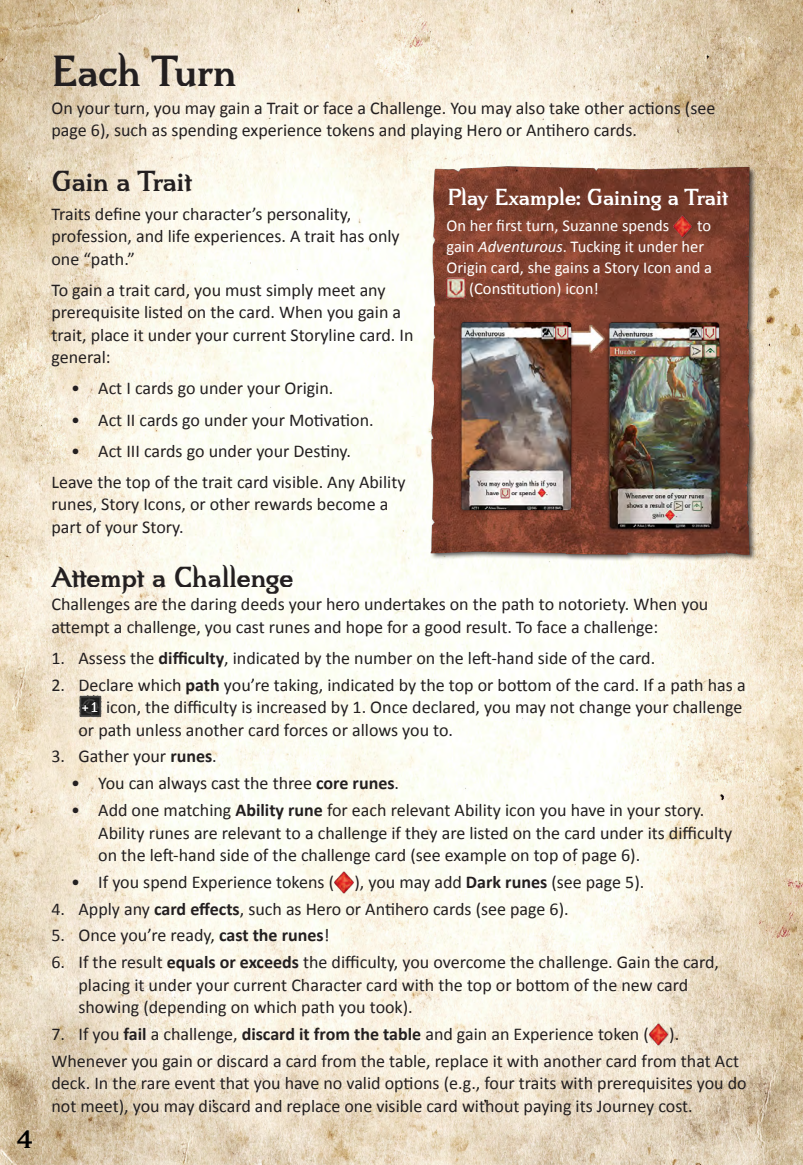
<style>
.page{position:relative;width:803px;height:1165px;background:#fff}
.page>*{position:absolute;margin:0;border:0;box-sizing:border-box;transform-origin:0 0}
.t1{font:700 45px "Eulipia";color:#231f20}
.t2{font:700 30px "Eulipia";color:#231f20}
.t3{font:700 27px "Eulipia";color:#000}
.t4{font:700 24px "Eulipia";color:#fff}
.t5{font:18px/22.5px "Calibri";color:#231f20}
.t6{font:16.5px "Calibri";color:#fff}
.t7{font:700 15px "Eulipia";color:#fff}
.s1{font-style:italic}
.s2{font-weight:700}
</style>
<div class="page">
<img style="left:0;top:0;width:803px;height:1164px">
<div style="left:430px;top:165px;width:326px;height:396px;background:#231f20;opacity:.75"></div>
<img style="left:430px;top:164px;width:321px;height:393px">
<div style="left:673px;top:215px;width:20px;height:24px;background:#231f20;opacity:.45"></div>
<img style="left:673px;top:215px;width:20px;height:23px">
<div style="left:446px;top:278px;width:20px;height:21px;background:#231f20;opacity:.45"></div>
<img style="left:446px;top:278px;width:19px;height:20px">
<img style="left:78px;top:694px;width:24px;height:24px">
<div style="left:334px;top:871px;width:20px;height:23px;background:#231f20;opacity:.45"></div>
<img style="left:334px;top:870px;width:20px;height:23px">
<div style="left:649px;top:1023px;width:20px;height:23px;background:#231f20;opacity:.45"></div>
<img style="left:649px;top:1022px;width:20px;height:23px">
<img style="left:445px;top:307px;width:290px;height:236px">
<svg style="left:82px;top:701px;width:16px;height:11px"></svg>
<h3 class="t3" style="left:17px;top:1123px;width:18px">4</h3>
<h1 class="t1" style="left:51px;top:45px;width:187px">Each Turn</h1>
<p class="t5" style="left:51px;top:96px;width:665px">On your turn, you may gain a Trait or face a Challenge. You may also take other actions (see page 6), such as spending experience tokens and playing Hero or Antihero cards.</p>
<h2 class="t2" style="left:51px;top:164px;width:142px">Gain a Trait</h2>
<p class="t5" style="left:51px;top:202px;width:350px">Traits define your character’s personality, profession, and life experiences. A trait has only one “path.”</p>
<p class="t5" style="left:51px;top:278px;width:364px">To gain a trait card, you must simply meet any prerequisite listed on the card. When you gain a trait, place it under your current Storyline card. In general:</p>
<p class="t5" style="left:71px;top:376px;width:264px">• Act I cards go under your Origin.</p>
<p class="t5" style="left:71px;top:407px;width:304px">• Act II cards go under your Motivation.</p>
<p class="t5" style="left:51px;top:434px;width:355px;line-height:31px;text-indent:20px">• Act III cards go under your Destiny.<br>Leave the top of the trait card visible. Any Ability</p>
<p class="t5" style="left:51px;top:492px;width:338px">runes, Story Icons, or other rewards become a part of your Story.</p>
<h3 class="t4" style="left:447px;top:184px;width:282px">Play Example: Gaining a Trait</h3>
<p class="t6" style="left:446px;top:215px;width:224px">On her first turn, Suzanne spends</p>
<p class="t6" style="left:697px;top:215px;width:16px">to</p>
<p class="t6" style="left:446px;top:236px;width:259px">gain <span class="s1">Adventurous</span>. Tucking it under her</p>
<p class="t6" style="left:446px;top:257px;width:267px">Origin card, she gains a Story Icon and a</p>
<p class="t6" style="left:469px;top:278px;width:131px">(Constitution) icon!</p>
<h2 class="t2" style="left:51px;top:559px;width:243px">Attempt a Challenge</h2>
<p class="t5" style="left:51px;top:592px;width:658px">Challenges are the daring deeds your hero undertakes on the path to notoriety. When you attempt a challenge, you cast runes and hope for a good result. To face a challenge:</p>
<p class="t5" style="left:51px;top:645px;width:605px">1. Assess the <span class="s2">difficulty</span>, indicated by the number on the left-hand side of the card.</p>
<p class="t5" style="left:51px;top:672px;width:696px">2. Declare which <span class="s2">path</span> you’re taking, indicated by the top or bottom of the card. If a path has a</p>
<p class="t5" style="left:106px;top:695px;width:638px">icon, the difficulty is increased by 1. Once declared, you may not change your challenge</p>
<p class="t5" style="left:78px;top:717px;width:376px">or path unless another card forces or allows you to.</p>
<p class="t5" style="left:51px;top:744px;width:167px">3. Gather your <span class="s2">runes</span>.</p>
<p class="t5" style="left:71px;top:771px;width:329px">• You can always cast the three <span class="s2">core runes</span>.</p>
<p class="t5" style="left:98px;top:797px;width:636px;text-indent:-27px">• Add one matching <span class="s2">Ability rune</span> for each relevant Ability icon you have in your story.<br>Ability runes are relevant to a challenge if they are listed on the card under its difficulty on the left-hand side of the challenge card (see example on top of page 6).</p>
<p class="t5" style="left:71px;top:869px;width:575px">• If you spend Experience tokens ( ), you may add <span class="s2">Dark runes</span> (see page 5).</p>
<p class="t5" style="left:51px;top:896px;width:519px">4. Apply any <span class="s2">card effects</span>, such as Hero or Antihero cards (see page 6).</p>
<p class="t5" style="left:51px;top:923px;width:280px">5. Once you’re ready, <span class="s2">cast the runes</span>!</p>
<p class="t5" style="left:78px;top:949px;width:642px;text-indent:-27px">6. If the result <span class="s2">equals or exceeds</span> the difficulty, you overcome the challenge. Gain the card, placing it under your current Character card with the top or bottom of the new card showing (depending on which path you took).</p>
<p class="t5" style="left:51px;top:1019px;width:689px;line-height:26.7px">7. If you <span class="s2">fail</span> a challenge, <span class="s2">discard it from the table</span> and gain an Experience token ( ).<br>Whenever you gain or discard a card from the table, replace it with another card from that Act</p>
<p class="t5" style="left:51px;top:1070px;width:697px">deck. In the rare event that you have no valid options (e.g., four traits with prerequisites you do not meet), you may discard and replace one visible card without paying its Journey cost.</p>
<p class="t7" style="left:81px;top:698px;width:20px">+1</p>
</div>
